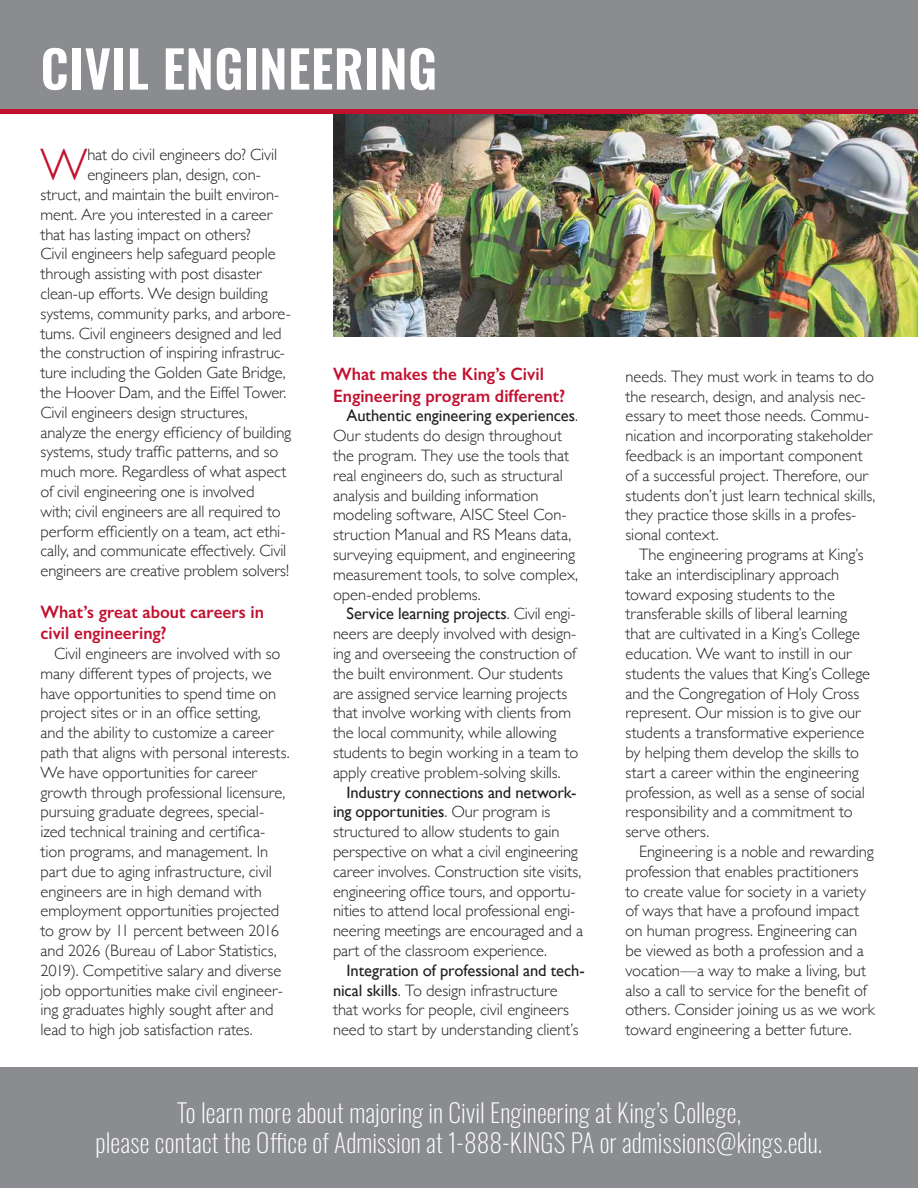
<style>
.page{position:relative;width:918px;height:1188px;background:#fff}
.page>*{position:absolute;margin:0;border:0;box-sizing:border-box;transform-origin:0 0}
.Header__Front{font:600 51px "Oswald";letter-spacing:.01em;color:#fff}
.Body_Copy{font:300 45.6px "Gill Sans";color:#c3102f}
.Footer_Text{font:200 25.5px "Oswald";letter-spacing:.005em;color:#fff}
.Body_Copy_Headers{font:600 18px/21.6px "Gill Sans";letter-spacing:.005em;color:#c3102f;scale:.95 1}
.Body_Copy-2{font:300 16.5px/19.8px "Gill Sans";letter-spacing:-.005em;color:#231f20}
.s1{font-weight:400}
</style>
<div class="page">
<img style="left:333px;top:114px;width:585px;height:223px">
<div style="left:0;top:0;width:918px;height:109px;background:#8a8c8f"></div>
<div style="left:0;top:1067px;width:918px;height:121px;background:#8a8c8f"></div>
<div style="left:0;top:109px;width:918px;height:5px;background:#c3102f"></div>
<p class="Header__Front" style="left:40px;top:42px;width:398px">CIVIL ENGINEERING</p>
<p class="Body_Copy" style="left:40px;top:129px;width:48px">W</p>
<p class="Body_Copy-2" style="left:87px;top:144px;width:191px">hat do civil engineers do? Civil</p>
<p class="Body_Copy-2" style="left:87px;top:164px;width:175px">engineers plan, design, con-</p>
<p class="Body_Copy-2" style="left:41px;top:184px;width:240px">struct, and maintain the built environ-</p>
<p class="Body_Copy-2" style="left:41px;top:204px;width:233px">ment. Are you interested in a career</p>
<p class="Body_Copy-2" style="left:41px;top:224px;width:212px">that has lasting impact on others?</p>
<p class="Body_Copy-2" style="left:41px;top:243px;width:237px">Civil engineers help safeguard people</p>
<p class="Body_Copy-2" style="left:41px;top:263px;width:223px">through assisting with post disaster</p>
<p class="Body_Copy-2" style="left:41px;top:283px;width:229px">clean-up efforts. We design building</p>
<p class="Body_Copy-2" style="left:41px;top:303px;width:252px">systems, community parks, and arbore-</p>
<p class="Body_Copy-2" style="left:41px;top:323px;width:243px">tums. Civil engineers designed and led</p>
<p class="Body_Copy-2" style="left:41px;top:342px;width:246px">the construction of inspiring infrastruc-</p>
<p class="Body_Copy-2" style="left:41px;top:362px;width:247px">ture including the Golden Gate Bridge,</p>
<p class="Body_Copy-2" style="left:41px;top:382px;width:247px">the Hoover Dam, and the Eiffel Tower.</p>
<p class="Body_Copy-2" style="left:41px;top:402px;width:209px">Civil engineers design structures,</p>
<p class="Body_Copy-2" style="left:41px;top:422px;width:252px">analyze the energy efficiency of building</p>
<p class="Body_Copy-2" style="left:41px;top:441px;width:239px">systems, study traffic patterns, and so</p>
<p class="Body_Copy-2" style="left:41px;top:461px;width:247px">much more. Regardless of what aspect</p>
<p class="Body_Copy-2" style="left:41px;top:481px;width:215px">of civil engineering one is involved</p>
<p class="Body_Copy-2" style="left:41px;top:501px;width:242px">with; civil engineers are all required to</p>
<p class="Body_Copy-2" style="left:41px;top:521px;width:247px">perform efficiently on a team, act ethi-</p>
<p class="Body_Copy-2" style="left:41px;top:540px;width:247px">cally, and communicate effectively. Civil</p>
<p class="Body_Copy-2" style="left:41px;top:560px;width:250px">engineers are creative problem solvers!</p>
<p class="Body_Copy_Headers" style="left:40px;top:601px;width:237px">What’s great about careers in civil engineering?</p>
<p class="Body_Copy-2" style="left:41px;top:643px;width:251px;text-indent:13px">Civil engineers are involved with so many different types of projects, we have opportunities to spend time on project sites or in an office setting,<br>and the ability to customize a career path that aligns with personal interests.<br>We have opportunities for career growth through professional licensure, pursuing graduate degrees, special&shy;ized technical training and certifica&shy;tion programs, and management. In part due to aging infrastructure, civil engineers are in high demand with employment opportunities projected to grow by 11 percent between 2016 and 2026 (Bureau of Labor Statistics, 2019). Competitive salary and diverse job opportunities make civil engineer&shy;ing graduates highly sought after and lead to high job satisfaction rates.</p>
<p class="Body_Copy_Headers" style="left:333px;top:363px;width:246px">What makes the King’s Civil<br>Engineering program different?</p>
<p class="Body_Copy-2" style="left:333px;top:405px;width:247px;text-indent:13px"><span class="s1">Authentic engineering experiences</span>.<br>Our students do design throughout the program. They use the tools that real engineers do, such as structural analysis and building information modeling software, AISC Steel Con&shy;struction Manual and RS Means data, surveying equipment, and engineering measurement tools, to solve complex, open-ended problems.</p>
<p class="Body_Copy-2" style="left:333px;top:603px;width:247px;text-indent:13px"><span class="s1">Service learning projects</span>. Civil engi&shy;neers are deeply involved with design&shy;ing and overseeing the construction of the built environment. Our students are assigned service learning projects that involve working with clients from the local community, while allowing students to begin working in a team to apply creative problem-solving skills.</p>
<p class="Body_Copy-2" style="left:333px;top:782px;width:252px;text-indent:13px"><span class="s1">Industry connections and network&shy;ing opportunities</span>. Our program is structured to allow students to gain perspective on what a civil engineering career involves. Construction site visits, engineering office tours, and opportu&shy;nities to attend local professional engi&shy;neering meetings are encouraged and a part of the classroom experience.</p>
<p class="Body_Copy-2" style="left:333px;top:960px;width:253px;text-indent:13px"><span class="s1">Integration of professional and tech&shy;nical skills</span>. To design infrastructure that works for people, civil engineers need to start by understanding client’s</p>
<p class="Body_Copy-2" style="left:626px;top:366px;width:251px">needs. They must work in teams to do the research, design, and analysis nec&shy;essary to meet those needs. Commu&shy;nication and incorporating stakeholder feedback is an important component of a successful project. Therefore, our students don’t just learn technical skills, they practice those skills in a profes&shy;sional context.</p>
<p class="Body_Copy-2" style="left:626px;top:544px;width:246px;text-indent:13px">The engineering programs at King’s take an interdisciplinary approach toward exposing students to the transferable skills of liberal learning that are cultivated in a King’s College education. We want to instill in our students the values that King’s College and the Congregation of Holy Cross represent. Our mission is to give our students a transformative experience by helping them develop the skills to start a career within the engineering profession, as well as a sense of social responsibility and a commitment to serve others.</p>
<p class="Body_Copy-2" style="left:626px;top:841px;width:251px;text-indent:13px">Engineering is a noble and rewarding profession that enables practitioners to create value for society in a variety of ways that have a profound impact on human progress. Engineering can be viewed as both a profession and a vocation—a way to make a living, but also a call to service for the benefit of others. Consider joining us as we work toward engineering a better future.</p>
<p class="Footer_Text" style="left:177px;top:1090px;width:566px">To learn more about majoring in Civil Engineering at King’s College,</p>
<p class="Footer_Text" style="left:96px;top:1120px;width:728px">please contact the Office of Admission at 1-888-KINGS PA or admissions@kings.edu.</p>
</div>
